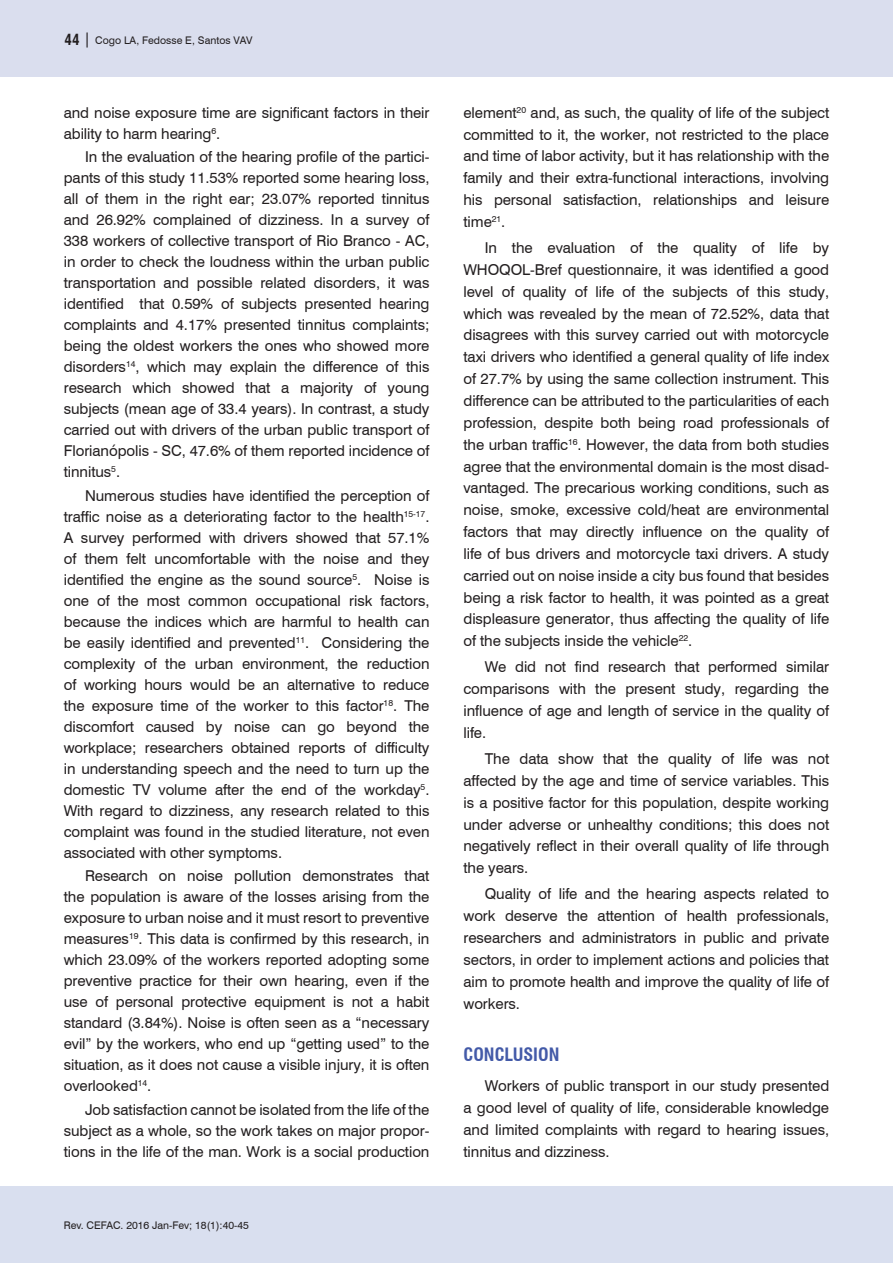
<style>
.page{position:relative;width:893px;height:1263px;background:#fff}
.page>*{position:absolute;margin:0;border:0;box-sizing:border-box;transform-origin:0 0}
.Nivel_1{font:700 condensed 18px "Swiss 721 BT";color:#435aa8}
.Corpo_do_texto_INGL{font:15px/21px "Swiss 721 BT";letter-spacing:-.005em;color:#231f20;text-align:justify}
.t1{font:10.5px "Swiss 721 BT";color:#231f20}
.s1{font-weight:700;font-stretch:condensed;font-size:15px}
.s2{font-size:15px}
</style>
<div class="page">
<div style="left:0;top:0;width:893px;height:77px;background:#dadeee"></div>
<div style="left:0;top:1186px;width:893px;height:77px;background:#d9dfef"></div>
<p class="t1" style="left:65px;top:33px;width:190px"><span class="s1">44</span> <span class="s2">|</span> Cogo LA, Fedosse E, Santos VAV</p>
<p class="Corpo_do_texto_INGL" style="left:64px;top:101px;width:367px">and noise exposure time are significant factors in their ability to harm hearing<sup>6</sup>.</p>
<p class="Corpo_do_texto_INGL" style="left:64px;top:146px;width:367px;text-indent:21px">In the evaluation of the hearing profile of the partici&shy;pants of this study 11.53% reported some hearing loss, all of them in the right ear; 23.07% reported tinnitus and 26.92% complained of dizziness. In a survey of 338 workers of collective transport of Rio Branco - AC, in order to check the loudness within the urban public transportation and possible related disorders, it was identified that 0.59% of subjects presented hearing complaints and 4.17% presented tinnitus complaints; being the oldest workers the ones who showed more disorders<sup>14</sup>, which may explain the difference of this research which showed that a majority of young subjects (mean age of 33.4 years). In contrast, a study carried out with drivers of the urban public transport of Florianópolis - SC, 47.6% of them reported incidence of tinnitus<sup>5</sup>.</p>
<p class="Corpo_do_texto_INGL" style="left:64px;top:484px;width:367px;text-indent:21px">Numerous studies have identified the perception of traffic noise as a deteriorating factor to the health<sup>15-17</sup>.<br>A survey performed with drivers showed that 57.1% of them felt uncomfortable with the noise and they identified the engine as the sound source<sup>5</sup>. Noise is one of the most common occupational risk factors, because the indices which are harmful to health can be easily identified and prevented<sup>11</sup>. Considering the complexity of the urban environment, the reduction of working hours would be an alternative to reduce the exposure time of the worker to this factor<sup>18</sup>. The discomfort caused by noise can go beyond the workplace; researchers obtained reports of difficulty in understanding speech and the need to turn up the domestic TV volume after the end of the workday<sup>5</sup>.<br>With regard to dizziness, any research related to this complaint was found in the studied literature, not even associated with other symptoms.</p>
<p class="Corpo_do_texto_INGL" style="left:64px;top:865px;width:367px;text-indent:21px">Research on noise pollution demonstrates that the population is aware of the losses arising from the exposure to urban noise and it must resort to preventive measures<sup>19</sup>. This data is confirmed by this research, in which 23.09% of the workers reported adopting some preventive practice for their own hearing, even if the use of personal protective equipment is not a habit standard (3.84%). Noise is often seen as a “necessary evil” by the workers, who end up “getting used” to the situation, as it does not cause a visible injury, it is often overlooked<sup>14</sup>.</p>
<p class="Corpo_do_texto_INGL" style="left:64px;top:1098px;width:367px;text-indent:21px">Job satisfaction cannot be isolated from the life of the subject as a whole, so the work takes on major propor&shy;tions in the life of the man. Work is a social production</p>
<p class="t1" style="left:64px;top:1218px;width:187px">Rev. CEFAC. 2016 Jan-Fev; 18(1):40-45</p>
<p class="Corpo_do_texto_INGL" style="left:463px;top:101px;width:367px;line-height:21.9px">element<sup>20</sup> and, as such, the quality of life of the subject committed to it, the worker, not restricted to the place and time of labor activity, but it has relationship with the family and their extra-functional interactions, involving his personal satisfaction, relationships and leisure time<sup>21</sup>.</p>
<p class="Corpo_do_texto_INGL" style="left:463px;top:236px;width:367px;line-height:21.9px;text-indent:21px">In the evaluation of the quality of life by WHOQOL-Bref questionnaire, it was identified a good level of quality of life of the subjects of this study, which was revealed by the mean of 72.52%, data that disagrees with this survey carried out with motorcycle taxi drivers who identified a general quality of life index of 27.7% by using the same collection instrument. This difference can be attributed to the particularities of each profession, despite both being road professionals of the urban traffic<sup>16</sup>. However, the data from both studies agree that the environmental domain is the most disad&shy;vantaged. The precarious working conditions, such as noise, smoke, excessive cold/heat are environmental factors that may directly influence on the quality of life of bus drivers and motorcycle taxi drivers. A study carried out on noise inside a city bus found that besides being a risk factor to health, it was pointed as a great displeasure generator, thus affecting the quality of life of the subjects inside the vehicle<sup>22</sup>.</p>
<p class="Corpo_do_texto_INGL" style="left:463px;top:655px;width:367px;line-height:21.9px;text-indent:21px">We did not find research that performed similar comparisons with the present study, regarding the influence of age and length of service in the quality of life.</p>
<p class="Corpo_do_texto_INGL" style="left:463px;top:747px;width:367px;line-height:21.9px;text-indent:21px">The data show that the quality of life was not affected by the age and time of service variables. This is a positive factor for this population, despite working under adverse or unhealthy conditions; this does not negatively reflect in their overall quality of life through the years.</p>
<p class="Corpo_do_texto_INGL" style="left:463px;top:882px;width:367px;line-height:21.9px;text-indent:21px">Quality of life and the hearing aspects related to work deserve the attention of health professionals, researchers and administrators in public and private sectors, in order to implement actions and policies that aim to promote health and improve the quality of life of workers.</p>
<p class="Nivel_1" style="left:463px;top:1043px;width:97px">CONCLUSION</p>
<p class="Corpo_do_texto_INGL" style="left:463px;top:1074px;width:367px;line-height:21.9px;text-indent:21px">Workers of public transport in our study presented a good level of quality of life, considerable knowledge and limited complaints with regard to hearing issues, tinnitus and dizziness.</p>
</div>
